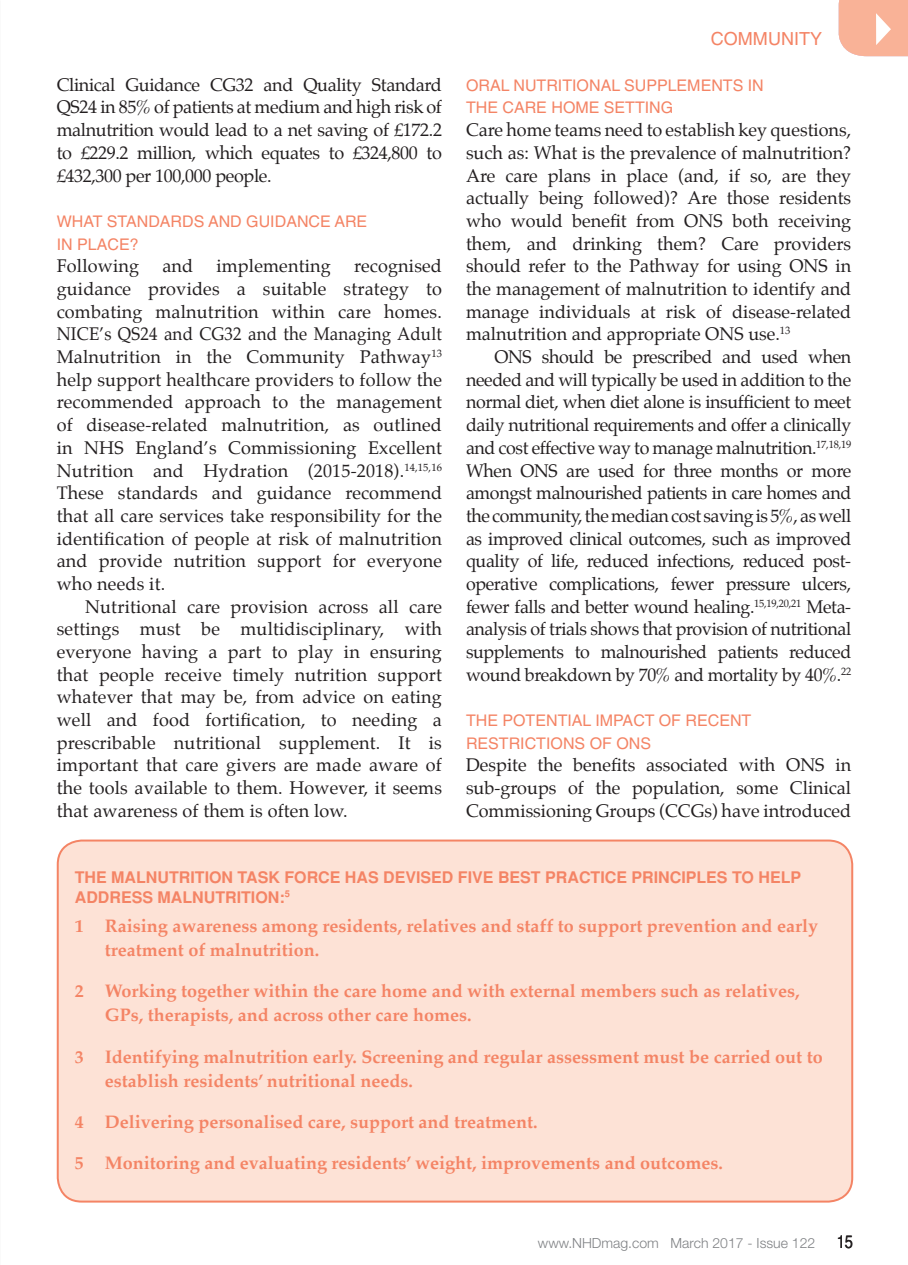
<style>
.page{position:relative;width:908px;height:1265px;background:#fff}
.page>*{position:absolute;margin:0;border:0;box-sizing:border-box;transform-origin:0 0}
.t1{font:18px/22.6px "Palatino";color:#231f20;text-align:justify}
.t2{font:700 18px/24px "Palatino";color:#f48465}
.t3{font:18px "Helvetica";color:#f48465}
.t4{font:16px/22.6px "Helvetica";color:#f48465}
.t5{font:700 16px/20px "Helvetica";color:#f48465}
.t6{font:300 14px "Helvetica Neue";color:#808285}
.s1{font-family:"Helvetica";font-weight:400;font-stretch:condensed;font-size:18px;color:#231f20}
</style>
<div class="page">
<svg style="left:838px;top:0;width:69px;height:56px;background:#f9b9a1"></svg>
<div style="left:58px;top:840px;width:793px;height:361px;background:#fde2d6;border-radius:24px"></div>
<div style="left:57px;top:839px;width:795px;height:363px;border:2px solid #f48465;border-radius:24px"></div>
<p class="t1" style="left:57px;top:73px;width:386px">Clinical Guidance CG32 and Quality Standard QS24 in 85% of patients at medium and high risk of malnutrition would lead to a net saving of £172.2 to £229.2 million, which equates to £324,800 to £432,300 per 100,000 people.</p>
<p class="t4" style="left:57px;top:210px;width:312px">WHAT STANDARDS AND GUIDANCE ARE<br>IN PLACE?</p>
<p class="t1" style="left:57px;top:255px;width:84px">Following</p>
<p class="t1" style="left:162px;top:255px;width:32px">and</p>
<p class="t1" style="left:216px;top:255px;width:116px">implementing</p>
<p class="t1" style="left:57px;top:255px;width:386px;text-indent:297px">recognised guidance provides a suitable strategy to combating malnutrition within care homes.<br>NICE’s QS24 and CG32 and the Managing Adult Malnutrition in the Community Pathway<sup>13 </sup>help support healthcare providers to follow the recommended approach to the management of disease-related malnutrition, as outlined in NHS England’s Commissioning Excellent Nutrition and Hydration (2015-2018).<sup>14,15,16<br></sup>These standards and guidance recommend that all care services take responsibility for the identification of people at risk of malnutrition and provide nutrition support for everyone who needs it.</p>
<p class="t1" style="left:57px;top:595px;width:386px;text-indent:28px">Nutritional care provision across all care settings must be multidisciplinary, with everyone having a part to play in ensuring that people receive timely nutrition support whatever that may be, from advice on eating well and food fortification, to needing a prescribable nutritional supplement. It is important that care givers are made aware of the tools available to them. However, it seems that awareness of them is often low.</p>
<p class="t3" style="left:710px;top:28px;width:112px">COMMUNITY</p>
<p class="t4" style="left:466px;top:74px;width:299px">ORAL NUTRITIONAL SUPPLEMENTS IN<br>THE CARE HOME SETTING</p>
<p class="t1" style="left:466px;top:119px;width:386px">Care home teams need to establish key questions, such as: What is the prevalence of malnutrition?<br>Are care plans in place (and, if so, are they actually being followed)? Are those residents who would benefit from ONS both receiving them, and drinking them? Care providers should refer to the Pathway for using ONS in the management of malnutrition to identify and manage individuals at risk of disease-related malnutrition and appropriate ONS use.<sup>13</sup></p>
<p class="t1" style="left:466px;top:345px;width:386px;text-indent:28px">ONS should be prescribed and used when needed and will typically be used in addition to the normal diet, when diet alone is insufficient to meet daily nutritional requirements and offer a clinically and cost effective way to manage malnutrition.<sup>17,18,19<br></sup>When ONS are used for three months or more amongst malnourished patients in care homes and the community, the median cost saving is 5%, as well as improved clinical outcomes, such as improved quality of life, reduced infections, reduced post&shy;operative complications, fewer pressure ulcers, fewer falls and better wound healing.<sup>15,19,20,21</sup> Meta&shy;analysis of trials shows that provision of nutritional supplements to malnourished patients reduced wound breakdown by 70% and mortality by 40%.<sup>22</sup></p>
<p class="t4" style="left:466px;top:709px;width:287px">THE POTENTIAL IMPACT OF RECENT<br>RESTRICTIONS OF ONS</p>
<p class="t1" style="left:466px;top:754px;width:386px">Despite the benefits associated with ONS in sub-groups of the population, some Clinical Commissioning Groups (CCGs) have introduced</p>
<p class="t5" style="left:75px;top:866px;width:727px">THE MALNUTRITION TASK FORCE HAS DEVISED FIVE BEST PRACTICE PRINCIPLES TO HELP<br>ADDRESS MALNUTRITION:<sup>5</sup></p>
<p class="t2" style="left:105px;top:913px;width:714px;text-indent:-30px">1 Raising awareness among residents, relatives and staff to support prevention and early treatment of malnutrition.</p>
<p class="t2" style="left:105px;top:978px;width:696px;text-indent:-30px">2 Working together within the care home and with external members such as relatives,<br>GPs, therapists, and across other care homes.</p>
<p class="t2" style="left:105px;top:1043px;width:719px;text-indent:-30px">3 Identifying malnutrition early. Screening and regular assessment must be carried out to establish residents’ nutritional needs.</p>
<p class="t2" style="left:75px;top:1108px;width:464px">4 Delivering personalised care, support and treatment.</p>
<p class="t2" style="left:75px;top:1149px;width:649px">5 Monitoring and evaluating residents’ weight, improvements and outcomes.</p>
<p class="t6" style="left:537px;top:1234px;width:316px">www.NHDmag.com March 2017 - Issue 122 <span class="s1">15</span></p>
</div>
